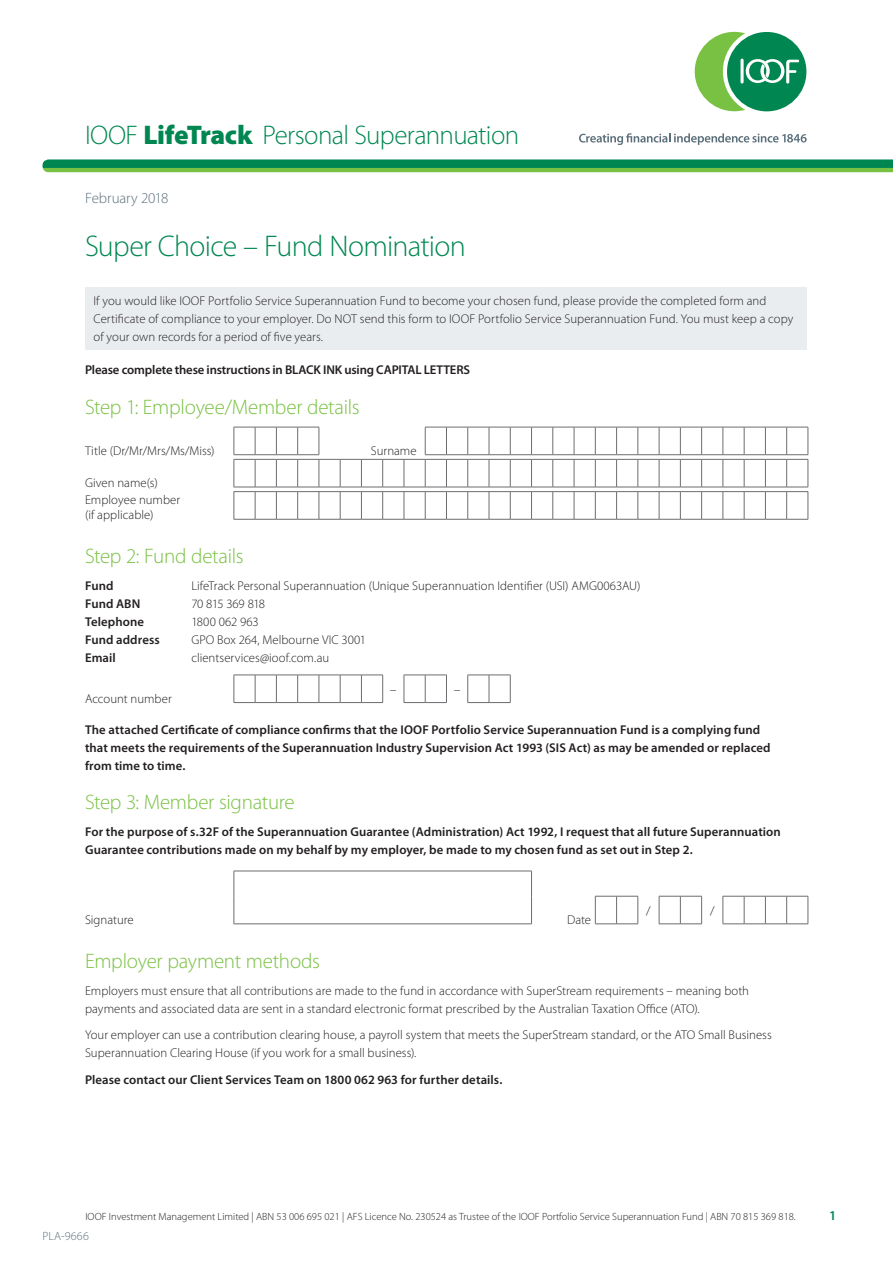
<style>
.page{position:relative;width:893px;height:1263px;background:#fff}
.page>*{position:absolute;margin:0;border:0;box-sizing:border-box;transform-origin:0 0}
._00A_Form_header{font:300 30px "Myriad Pro";letter-spacing:-.025em;color:#008751}
._07A_Form_body_copy{font:300 27px "Myriad Pro";letter-spacing:-.025em;color:#008751}
._01_Subhead_1{font:300 21px "Myriad Pro";letter-spacing:-.015em;color:#79c142}
.t1{font:300 15px "Myriad Pro";letter-spacing:-.005em;color:#5b6f7b}
._07_Body_Text{font:300 13.5px "Myriad Pro";color:#231f20}
.t2{font:600 13.5px "Myriad Pro";color:#008751}
._07A_Form_body_copy-2{font:300 12.75px/18px "Myriad Pro";color:#231f20}
._07A_Form_body_copy-3{font:600 12.75px/18px "Myriad Pro";letter-spacing:.005em;color:#231f20}
._07B_Form_box_title{font:300 12.75px "Myriad Pro";color:#231f20}
._07A_Form_body_copy-4{font:300 12.75px "Myriad Pro";letter-spacing:-.04em;color:#231f20}
.t3{font:300 12px "Myriad Pro";letter-spacing:.015em;color:#5b6f7b}
._00_Disclaimer{font:300 10.5px "Myriad Pro";color:#231f20}
.s1{font-weight:900}
</style>
<div class="page">
<svg style="left:579px;top:133px;width:228px;height:12px"></svg>
<div style="left:727px;top:32px;width:79px;height:79px;background:#008751;border-radius:50%"></div>
<svg style="left:695px;top:32px;width:104px;height:79px"></svg>
<svg style="left:43px;top:159px;width:850px;height:13px;background:#2f9d53"></svg>
<div style="left:85px;top:287px;width:721px;height:63px;background:#eaedf0"></div>
<svg style="left:233px;top:427px;width:576px;height:93px"></svg>
<svg style="left:233px;top:675px;width:278px;height:28px"></svg>
<svg style="left:233px;top:871px;width:576px;height:53px"></svg>
<p class="_07A_Form_body_copy" style="left:85px;top:118px;width:436px">IOOF <span class="s1">LifeTrack</span> Personal Superannuation</p>
<p class="t1" style="left:85px;top:189px;width:85px">February 2018</p>
<p class="_00A_Form_header" style="left:85px;top:228px;width:382px">Super Choice – Fund Nomination</p>
<p class="_07A_Form_body_copy-2" style="left:94px;top:292px;width:701px">If you would like IOOF Portfolio Service Superannuation Fund to become your chosen fund, please provide the completed form and<br>Certificate of compliance to your employer. Do NOT send this form to IOOF Portfolio Service Superannuation Fund. You must keep a copy of your own records for a period of five years.</p>
<p class="_07A_Form_body_copy-3" style="left:85px;top:361px;width:387px">Please complete these instructions in BLACK INK using CAPITAL LETTERS</p>
<p class="_01_Subhead_1" style="left:85px;top:394px;width:276px">Step 1: Employee/Member details</p>
<p class="_07A_Form_body_copy-2" style="left:85px;top:441px;width:131px">Title (Dr/Mr/Mrs/Ms/Miss)</p>
<p class="_07A_Form_body_copy-2" style="left:371px;top:441px;width:47px">Surname</p>
<p class="_07A_Form_body_copy-2" style="left:85px;top:474px;width:74px">Given name(s)</p>
<p class="_07A_Form_body_copy-2" style="left:85px;top:492px;width:97px;line-height:15px">Employee number (if applicable)</p>
<p class="_01_Subhead_1" style="left:85px;top:544px;width:160px">Step 2: Fund details</p>
<p class="_07A_Form_body_copy-3" style="left:85px;top:576px;width:30px">Fund</p>
<p class="_07A_Form_body_copy-2" style="left:191px;top:577px;width:451px">LifeTrack Personal Superannuation (Unique Superannuation Identifier (USI) AMG0063AU)</p>
<p class="_07A_Form_body_copy-3" style="left:85px;top:594px;width:57px">Fund ABN</p>
<p class="_07A_Form_body_copy-4" style="left:191px;top:596px;width:75px">70 815 369 818</p>
<p class="_07A_Form_body_copy-3" style="left:85px;top:612px;width:61px">Telephone</p>
<p class="_07A_Form_body_copy-2" style="left:191px;top:613px;width:69px">1800 062 963</p>
<p class="_07A_Form_body_copy-3" style="left:85px;top:630px;width:76px">Fund address</p>
<p class="_07A_Form_body_copy-2" style="left:191px;top:631px;width:176px">GPO Box 264, Melbourne VIC 3001</p>
<p class="_07A_Form_body_copy-3" style="left:85px;top:648px;width:32px">Email</p>
<p class="_07A_Form_body_copy-2" style="left:191px;top:649px;width:139px">clientservices@ioof.com.au</p>
<p class="_07A_Form_body_copy-2" style="left:85px;top:689px;width:88px">Account number</p>
<p class="_07_Body_Text" style="left:390px;top:681px;width:8px">–</p>
<p class="_07_Body_Text" style="left:454px;top:681px;width:8px">–</p>
<p class="_07A_Form_body_copy-3" style="left:85px;top:720px;width:687px">The attached Certificate of compliance confirms that the IOOF Portfolio Service Superannuation Fund is a complying fund that meets the requirements of the Superannuation Industry Supervision Act 1993 (SIS Act) as may be amended or replaced from time to time.</p>
<p class="_01_Subhead_1" style="left:85px;top:790px;width:211px">Step 3: Member signature</p>
<p class="_07A_Form_body_copy-3" style="left:85px;top:822px;width:697px">For the purpose of s.32F of the Superannuation Guarantee (Administration) Act 1992, I request that all future Superannuation<br>Guarantee contributions made on my behalf by my employer, be made to my chosen fund as set out in Step 2.</p>
<p class="_07B_Form_box_title" style="left:85px;top:912px;width:50px">Signature</p>
<p class="_07B_Form_box_title" style="left:567px;top:912px;width:25px">Date</p>
<p class="_07B_Form_box_title" style="left:646px;top:903px;width:6px">/</p>
<p class="_07B_Form_box_title" style="left:710px;top:903px;width:6px">/</p>
<p class="_01_Subhead_1" style="left:85px;top:948px;width:237px">Employer payment methods</p>
<p class="_07A_Form_body_copy-2" style="left:85px;top:981px;width:666px">Employers must ensure that all contributions are made to the fund in accordance with SuperStream requirements – meaning both payments and associated data are sent in a standard electronic format prescribed by the Australian Taxation Office (ATO).</p>
<p class="_07A_Form_body_copy-2" style="left:85px;top:1026px;width:688px">Your employer can use a contribution clearing house, a payroll system that meets the SuperStream standard, or the ATO Small Business<br>Superannuation Clearing House (if you work for a small business).</p>
<p class="_07A_Form_body_copy-3" style="left:85px;top:1070px;width:419px">Please contact our Client Services Team on 1800 062 963 for further details.</p>
<p class="_00_Disclaimer" style="left:85px;top:1210px;width:712px">IOOF Investment Management Limited | ABN 53 006 695 021 | AFS Licence No. 230524 as Trustee of the IOOF Portfolio Service Superannuation Fund | ABN 70 815 369 818.</p>
<p class="t2" style="left:829px;top:1207px;width:9px">1</p>
<p class="t3" style="left:43px;top:1229px;width:48px">PLA-9666</p>
</div>
